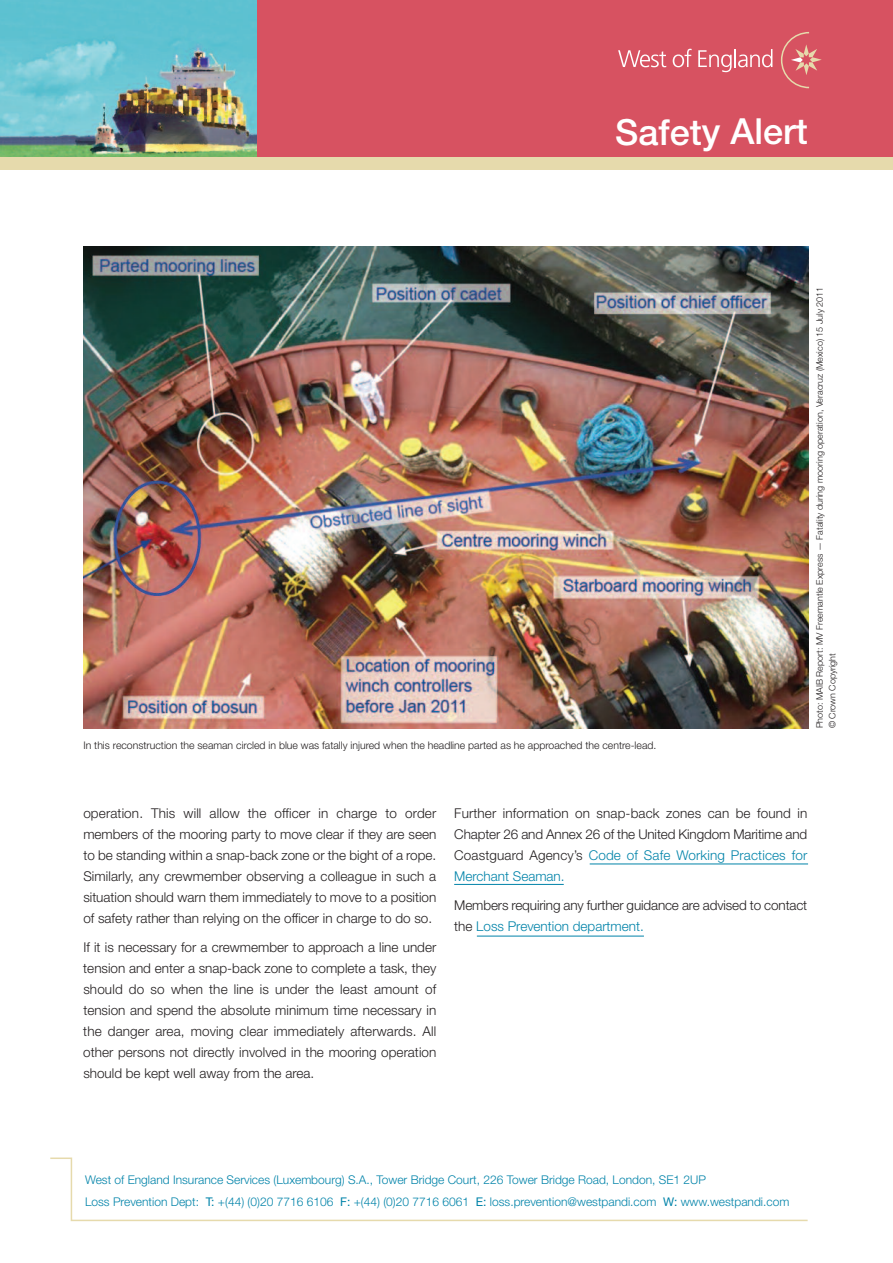
<style>
.page{position:relative;width:893px;height:1263px;background:#fff}
.page>*{position:absolute;margin:0;border:0;box-sizing:border-box;transform-origin:0 0}
.t1{font:500 36px "Helvetica Neue";color:#fff}
.t2{font:300 13.5px/21px "Helvetica Neue";color:#231f20;text-align:justify}
.t3{font:300 12px/21.3px "Helvetica Neue";color:#0083a9}
.t4{font:300 10.5px "Helvetica Neue";color:#231f20}
.t5{font:300 9px/12.8px "Helvetica Neue";color:#231f20}
.s1{color:#0083a9}
.s2{font-weight:400}
</style>
<div class="page">
<div style="left:0;top:0;width:893px;height:164px;background:#d75261"></div>
<img style="left:0;top:0;width:256px;height:157px">
<div style="left:0;top:157px;width:893px;height:13px;background:#e6daac"></div>
<svg style="left:780px;top:32px;width:42px;height:56px"></svg>
<svg style="left:618px;top:50px;width:48px;height:17px"></svg>
<svg style="left:673px;top:49px;width:19px;height:18px"></svg>
<svg style="left:698px;top:49px;width:74px;height:23px"></svg>
<svg style="left:50px;top:1157px;width:758px;height:65px"></svg>
<img style="left:83px;top:247px;width:725px;height:481px">
<hr style="left:590px;top:864px;width:218px;height:1px;background:#0083a9">
<hr style="left:454px;top:884px;width:110px;height:1px;background:#0083a9">
<hr style="left:477px;top:936px;width:167px;height:1px;background:#0083a9">
<h1 class="t1" style="left:615px;top:119px;width:194px">Safety Alert</h1>
<p class="t4" style="left:83px;top:736px;width:575px">In this reconstruction the seaman circled in blue was fatally injured when the headline parted as he approached the centre-lead.</p>
<p class="t5" style="left:813px;top:728px;width:443px;rotate:-90deg">Photo: MAIB Report: MV Freemantle Express — Fatality during mooring operation, Veracruz (Mexico) 15 July 2011 © Crown Copyright</p>
<p class="t2" style="left:83px;top:801px;width:354px">operation. This will allow the officer in charge to order members of the mooring party to move clear if they are seen to be standing within a snap-back zone or the bight of a rope.<br>Similarly, any crewmember observing a colleague in such a situation should warn them immediately to move to a position of safety rather than relying on the officer in charge to do so.</p>
<p class="t2" style="left:83px;top:936px;width:354px">If it is necessary for a crewmember to approach a line under tension and enter a snap-back zone to complete a task, they should do so when the line is under the least amount of tension and spend the absolute minimum time necessary in the danger area, moving clear immediately afterwards. All other persons not directly involved in the mooring operation should be kept well away from the area.</p>
<p class="t2" style="left:454px;top:801px;width:354px">Further information on snap-back zones can be found in Chapter 26 and Annex 26 of the United Kingdom Maritime and Coastguard Agency’s <span class="s1">Code of Safe Working Practices for Merchant Seaman.</span></p>
<p class="t2" style="left:454px;top:894px;width:354px">Members requiring any further guidance are advised to contact the <span class="s1">Loss Prevention department.</span></p>
<p class="t3" style="left:85px;top:1169px;width:706px">West of England Insurance Services (Luxembourg) S.A., Tower Bridge Court, 226 Tower Bridge Road, London, SE1 2UP<br>Loss Prevention Dept: <span class="s2">T:</span> +(44) (0)20 7716 6106 <span class="s2">F:</span> +(44) (0)20 7716 6061 <span class="s2">E:</span> loss.prevention@westpandi.com <span class="s2">W:</span> www.westpandi.com</p>
</div>
